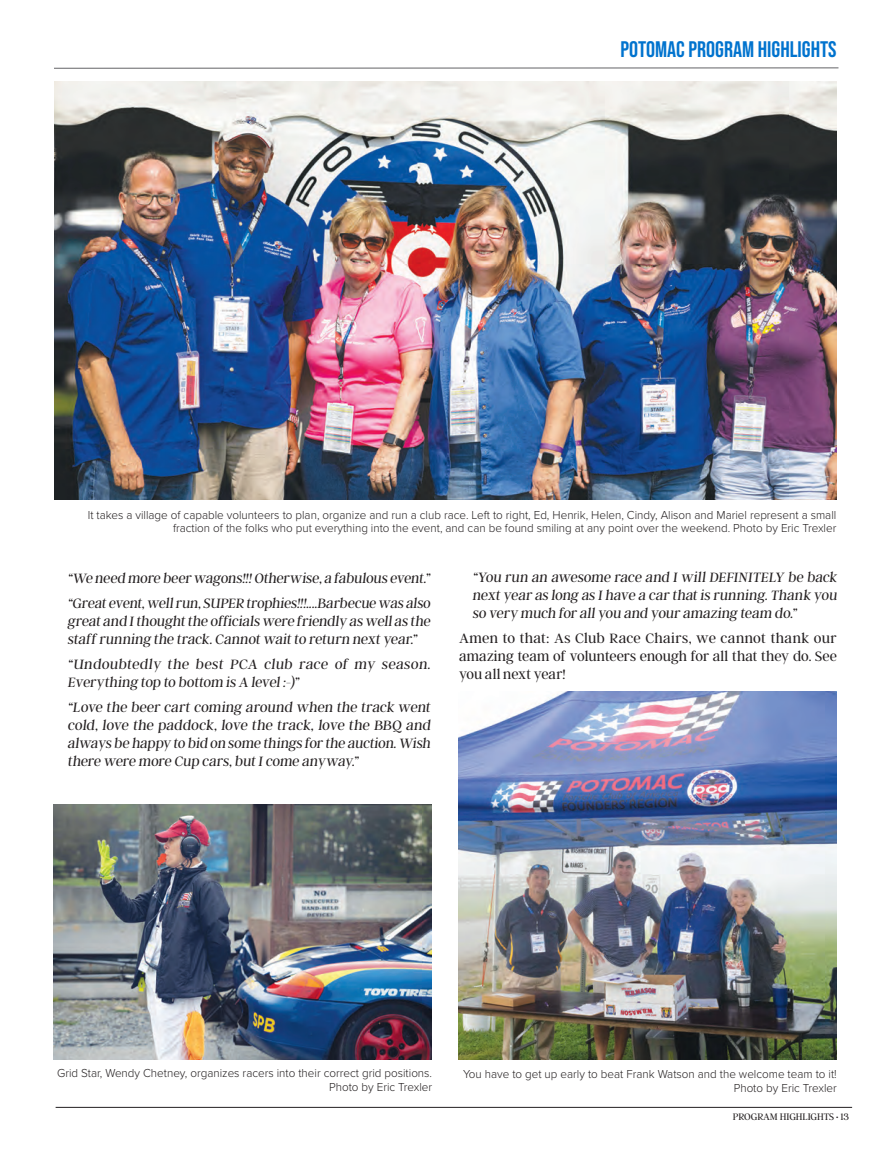
<style>
.page{position:relative;width:891px;height:1161px;background:#fff}
.page>*{position:absolute;margin:0;border:0;box-sizing:border-box;transform-origin:0 0}
.t1{font:22.5px "Bebas Neue";color:#0073ce}
.Basic_Copy{font:300 15px/18px "Argent CF";color:#231f20;text-align:justify}
.t2{font:300 12px/13.5px "Proxima Nova";color:#231f20;text-align:right}
.t3{font:300 10.5px "Argent CF";letter-spacing:-.01em;color:#231f20}
</style>
<div class="page">
<hr style="left:56px;top:1107px;width:796px;height:1px;background:#231f20">
<hr style="left:54px;top:68px;width:785px;height:1px;background:#636366">
<img style="left:54px;top:82px;width:782px;height:418px">
<img style="left:53px;top:804px;width:379px;height:256px">
<img style="left:458px;top:692px;width:378px;height:368px">
<p class="t1" style="left:620px;top:37px;width:218px">POTOMAC PROGRAM HIGHLIGHTS</p>
<p class="t2" style="left:88px;top:507px;width:750px">It takes a village of capable volunteers to plan, organize and run a club race. Left to right, Ed, Henrik, Helen, Cindy, Alison and Mariel represent a small fraction of the folks who put everything into the event, and can be found smiling at any point over the weekend. Photo by Eric Trexler</p>
<p class="Basic_Copy" style="left:68px;top:570px;width:366px">“We need more beer wagons!!!Otherwise,a fabulous event.”</p>
<p class="Basic_Copy" style="left:68px;top:595px;width:366px">“Great event,wellrun,SUPER trophies!!!....Barbecue was also great and I thought the officials were friendly as wellas the staff running the track.Cannot wait to return next year.”</p>
<p class="Basic_Copy" style="left:68px;top:655px;width:366px">“Undoubtedly the best PCA club race of my season.<br>Everything top to bottom is A level :-)”</p>
<p class="Basic_Copy" style="left:68px;top:698px;width:367px">“Love the beer cart coming around when the track went cold, love the paddock, love the track, love the BBQ and always be happy to bid on some things for the auction.Wish there were more Cup cars,but I come anyway.”</p>
<p class="Basic_Copy" style="left:472px;top:568px;width:368px">“You run an awesome race and I will DEFINITELY be back next year as long as I have a car that is running. Thank you so very much for all you and your amazing team do.”</p>
<p class="Basic_Copy" style="left:459px;top:629px;width:379px">Amen to that: As Club Race Chairs, we cannot thank our amazing team of volunteers enough for all that they do. See you all next year!</p>
<p class="t2" style="left:57px;top:1066px;width:377px">Grid Star, Wendy Chetney, organizes racers into their correct grid positions.</p>
<p class="t2" style="left:329px;top:1079px;width:105px">Photo by Eric Trexler</p>
<p class="t2" style="left:463px;top:1067px;width:375px">You have to get up early to beat Frank Watson and the welcome team to it!</p>
<p class="t2" style="left:734px;top:1080px;width:105px">Photo by Eric Trexler</p>
<p class="t3" style="left:733px;top:1112px;width:118px">PROGRAM HIGHLIGHTS <sup>.</sup> 13</p>
</div>
